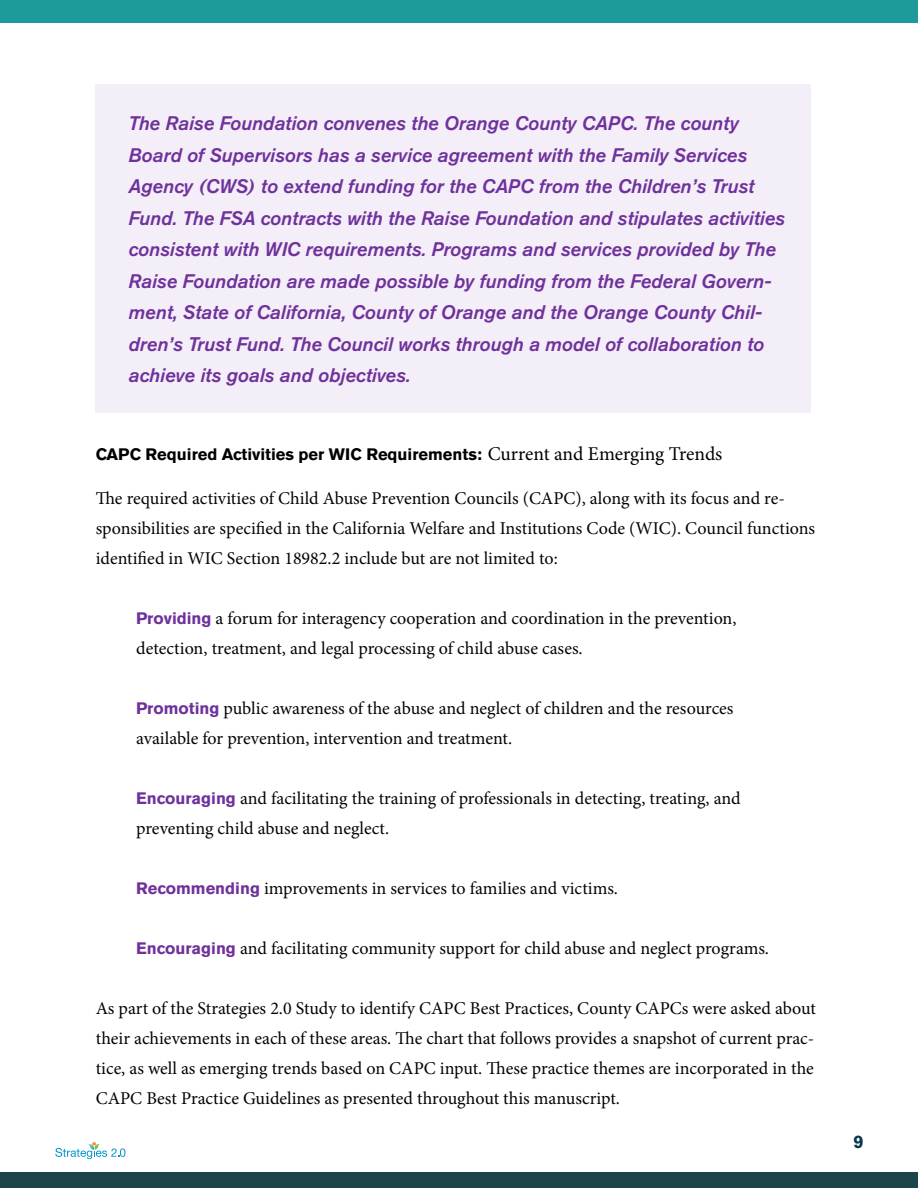
<style>
.page{position:relative;width:918px;height:1188px;background:#fff}
.page>*{position:absolute;margin:0;border:0;box-sizing:border-box;transform-origin:0 0}
.t1{font:italic 500 19.5px/31.5px "Akzidenz Grotesk BE";color:#6f319c}
.t2{font:18px/30px "Minion Pro";color:#040503}
.t3{font:700 18px "Akzidenz Grotesk BE";color:#07384c}
.t4{font:700 16.5px "Akzidenz Grotesk BE";color:#000}
.s1{font-family:"Minion Pro";font-weight:400;font-size:19.5px}
.s2{font-family:"Akzidenz Grotesk BE";font-weight:700;font-size:16.5px;color:#6f319c}
</style>
<div class="page">
<div style="left:0;top:0;width:918px;height:22px;background:#1d9a9a"></div>
<div style="left:0;top:1173px;width:918px;height:15px;background:#1d4549"></div>
<div style="left:96px;top:84px;width:715px;height:329px;background:#f3eef7"></div>
<svg style="left:55px;top:1142px;width:70px;height:17px"></svg>
<p class="t1" style="left:129px;top:108px;width:658px">The Raise Foundation convenes the Orange County CAPC. The county Board of Supervisors has a service agreement with the Family Services Agency (CWS) to extend funding for the CAPC from the Children’s Trust Fund. The FSA contracts with the Raise Foundation and stipulates activities consistent with WIC requirements. Programs and services provided by The Raise Foundation are made possible by funding from the Federal Govern&shy;ment, State of California, County of Orange and the Orange County Chil&shy;dren’s Trust Fund. The Council works through a model of collaboration to achieve its goals and objectives.</p>
<p class="t4" style="left:96px;top:445px;width:628px">CAPC Required Activities per WIC Requirements: <span class="s1">Current and Emerging Trends</span></p>
<p class="t2" style="left:96px;top:483px;width:721px">The required activities of Child Abuse Prevention Councils (CAPC), along with its focus and re&shy;sponsibilities are specified in the California Welfare and Institutions Code (WIC). Council functions identified in WIC Section 18982.2 include but are not limited to:</p>
<p class="t2" style="left:136px;top:603px;width:602px"><span class="s2">Providing</span> a forum for interagency cooperation and coordination in the prevention,</p>
<p class="t2" style="left:136px;top:633px;width:448px">detection, treatment, and legal processing of child abuse cases.</p>
<p class="t2" style="left:136px;top:693px;width:599px"><span class="s2">Promoting</span> public awareness of the abuse and neglect of children and the resources</p>
<p class="t2" style="left:136px;top:723px;width:377px">available for prevention, intervention and treatment.</p>
<p class="t2" style="left:136px;top:783px;width:606px"><span class="s2">Encouraging</span> and facilitating the training of professionals in detecting, treating, and</p>
<p class="t2" style="left:136px;top:813px;width:254px">preventing child abuse and neglect.</p>
<p class="t2" style="left:136px;top:873px;width:483px"><span class="s2">Recommending</span> improvements in services to families and victims.</p>
<p class="t2" style="left:136px;top:933px;width:634px"><span class="s2">Encouraging</span> and facilitating community support for child abuse and neglect programs.</p>
<p class="t2" style="left:96px;top:993px;width:722px;text-align:justify">As part of the Strategies 2.0 Study to identify CAPC Best Practices, County CAPCs were asked about their achievements in each of these areas. The chart that follows provides a snapshot of current prac&shy;tice, as well as emerging trends based on CAPC input. These practice themes are incorporated in the CAPC Best Practice Guidelines as presented throughout this manuscript.</p>
<p class="t3" style="left:854px;top:1131px;width:12px">9</p>
</div>
